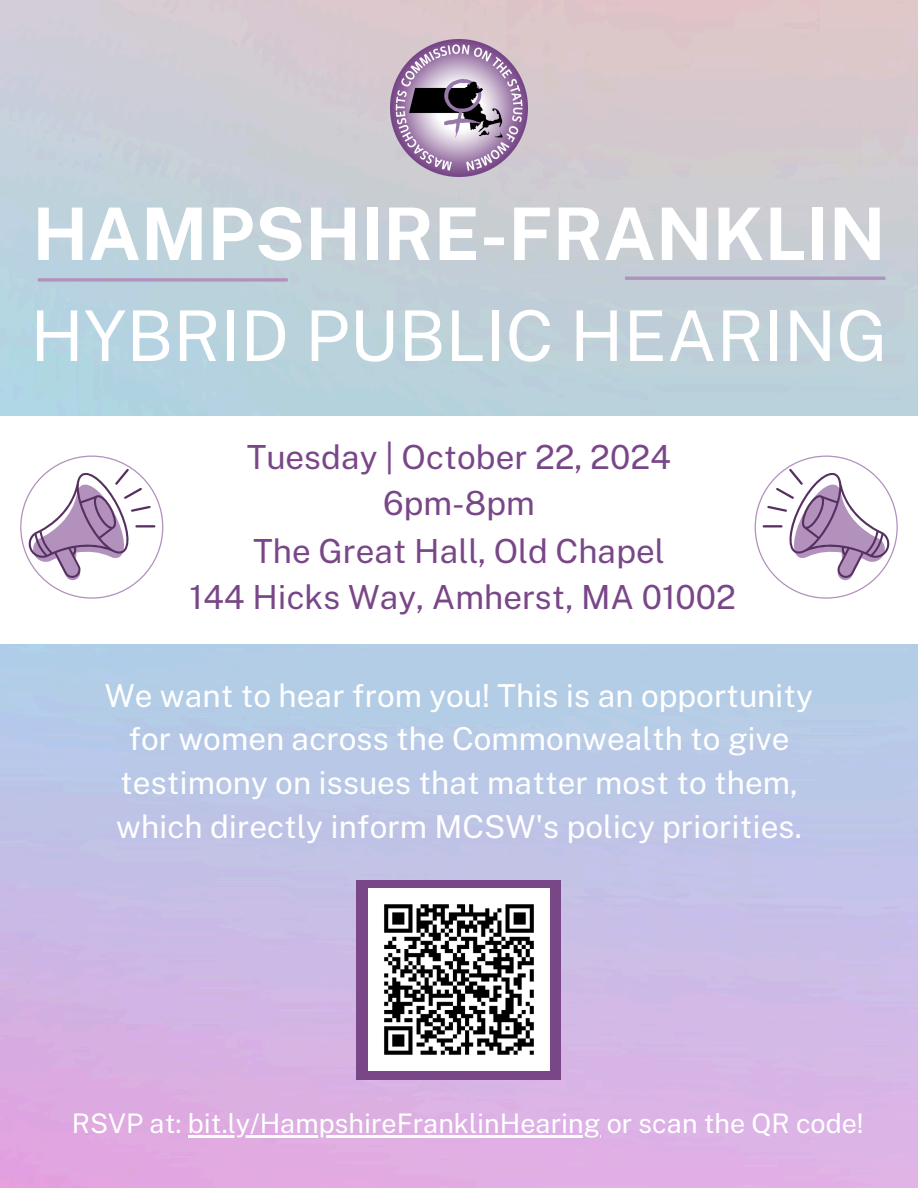
<style>
.page{position:relative;width:918px;height:1188px;background:#fff}
.page>*{position:absolute;margin:0;border:0;box-sizing:border-box;transform-origin:0 0}
.t1{font:700 72.6px "Public Sans";color:#fff}
.t2{font:69.9px "Public Sans";color:#fff}
.t3{font:33.3px/46.3px "Public Sans";color:#794788;text-align:center}
.t4{font:31.65px/43.8px "Public Sans";color:#fff;text-align:center}
.t5{font:27px "Public Sans";color:#fff}
</style>
<div class="page">
<img style="left:0;top:0;width:918px;height:1188px">
<hr style="left:625px;top:277px;width:260px;height:3px;background:#b291bd">
<svg style="left:38px;top:278px;width:250px;height:4px"></svg>
<img style="left:391px;top:39px;width:137px;height:137px">
<div style="left:0;top:416px;width:918px;height:227px;background:#fff"></div>
<svg style="left:20px;top:456px;width:143px;height:142px"></svg>
<svg style="left:755px;top:456px;width:142px;height:142px"></svg>
<div style="left:357px;top:880px;width:204px;height:199px;background:#794788"></div>
<img style="left:368px;top:889px;width:181px;height:181px">
<hr style="left:188px;top:1135px;width:413px;height:2px;background:#fff">
<p class="t1" style="left:32px;top:191px;width:855px">HAMPSHIRE-FRANKLIN</p>
<h2 class="t2" style="left:30px;top:295px;width:859px">HYBRID PUBLIC HEARING</h2>
<p class="t3" style="left:247px;top:434px;width:426px">Tuesday | October 22, 2024</p>
<p class="t3" style="left:383px;top:480px;width:153px">6pm-8pm</p>
<h4 class="t3" style="left:190px;top:527px;width:548px">The Great Hall, Old Chapel<br>144 Hicks Way, Amherst, MA 01002</h4>
<h4 class="t4" style="left:105px;top:673px;width:710px">We want to hear from you! This is an opportunity for women across the Commonwealth to give testimony on issues that matter most to them, which directly inform MCSW's policy priorities.</h4>
<p class="t5" style="left:72px;top:1107px;width:793px">RSVP at: bit.ly/HampshireFranklinHearing or scan the QR code!</p>
</div>
